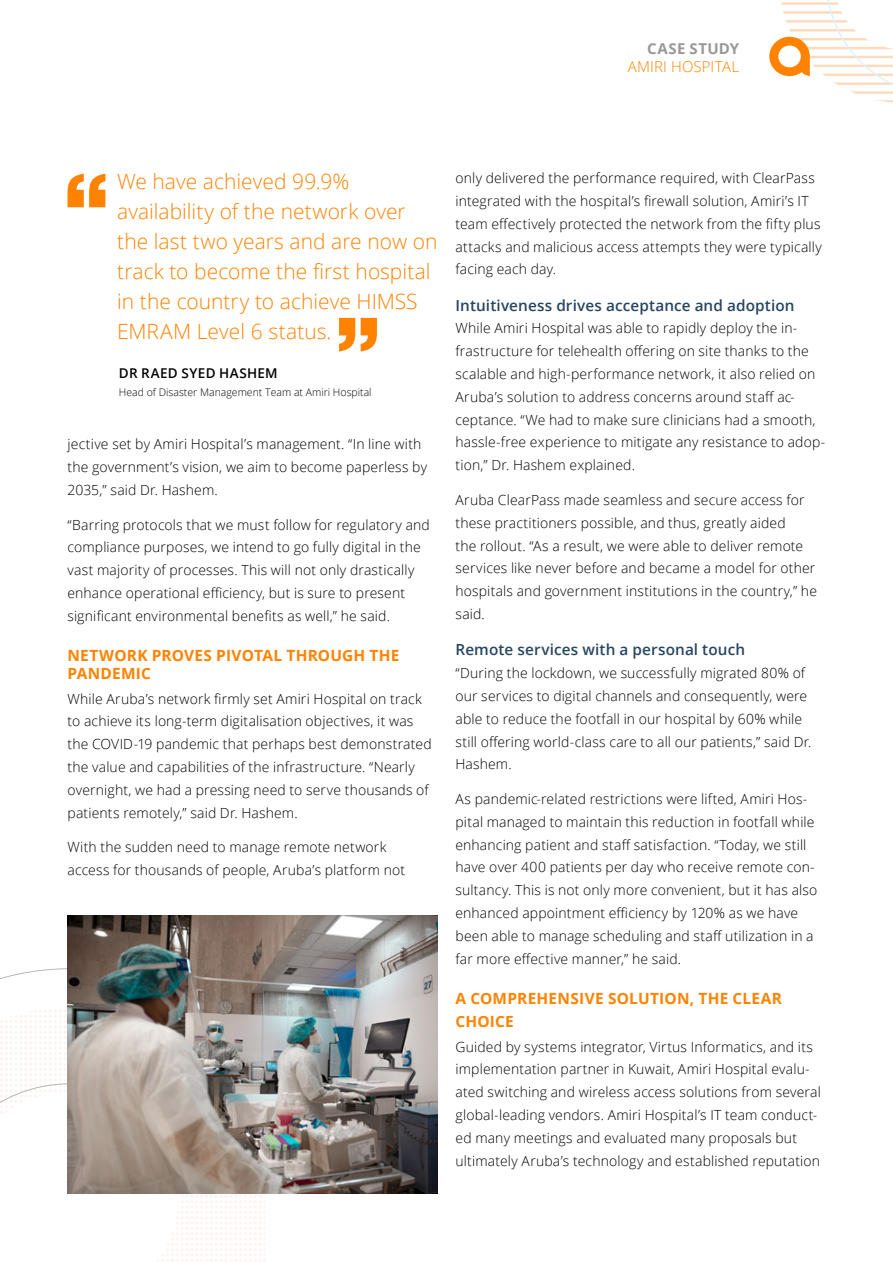
<style>
.page{position:relative;width:893px;height:1263px;background:#fff}
.page>*{position:absolute;margin:0;border:0;box-sizing:border-box;transform-origin:0 0}
.t1{font:300 21px/30px "Open Sans";color:#ff8300}
.t2{font:700 15.45px/22.8px "Open Sans";letter-spacing:.01em;color:#ff8300}
.t3{font:600 15.3px "Open Sans";letter-spacing:.01em;color:#274661}
.t4{font:300 15px "Open Sans";letter-spacing:.01em;color:#ff8300}
.t5{font:700 15px "Open Sans";letter-spacing:.02em;color:#999899}
.t6{font:300 13.95px/22.8px "Open Sans";letter-spacing:.01em;color:#000}
.t7{font:600 13.5px "Open Sans";letter-spacing:.025em;color:#000}
.t8{font:300 10.5px "Open Sans";color:#000}
</style>
<div class="page">
<svg style="left:769px;top:0;width:124px;height:103px"></svg>
<svg style="left:0;top:968px;width:333px;height:294px"></svg>
<svg style="left:67px;top:174px;width:38px;height:33px"></svg>
<svg style="left:339px;top:318px;width:38px;height:33px"></svg>
<img style="left:67px;top:915px;width:370px;height:278px">
<p class="t5" style="left:647px;top:38px;width:93px">CASE STUDY</p>
<p class="t4" style="left:628px;top:57px;width:113px">AMIRI HOSPITAL</p>
<h1 class="t1" style="left:117px;top:165px;width:322px">We have achieved 99.9% availability of the network over the last two years and are now on track to become the first hospital in the country to achieve HIMSS<br>EMRAM Level 6 status.</h1>
<p class="t7" style="left:119px;top:364px;width:160px">DR RAED SYED HASHEM</p>
<p class="t8" style="left:119px;top:385px;width:254px">Head of Disaster Management Team at Amiri Hospital</p>
<p class="t6" style="left:68px;top:432px;width:361px">jective set by Amiri Hospital’s management. “In line with the government’s vision, we aim to become paperless by<br>2035,” said Dr. Hashem.</p>
<p class="t6" style="left:68px;top:513px;width:364px">“Barring protocols that we must follow for regulatory and compliance purposes, we intend to go fully digital in the vast majority of processes. This will not only drastically enhance operational efficiency, but is sure to present significant environmental benefits as well,” he said.</p>
<p class="t2" style="left:68px;top:646px;width:333px;line-height:17.5px">NETWORK PROVES PIVOTAL THROUGH THE<br>PANDEMIC</p>
<p class="t6" style="left:68px;top:687px;width:366px">While Aruba’s network firmly set Amiri Hospital on track to achieve its long-term digitalisation objectives, it was the COVID-19 pandemic that perhaps best demonstrated the value and capabilities of the infrastructure. “Nearly overnight, we had a pressing need to serve thousands of patients remotely,” said Dr. Hashem.</p>
<p class="t6" style="left:68px;top:835px;width:339px">With the sudden need to manage remote network access for thousands of people, Aruba’s platform not</p>
<p class="t6" style="left:455px;top:166px;width:368px">only delivered the performance required, with ClearPass integrated with the hospital’s firewall solution, Amiri’s IT team effectively protected the network from the fifty plus attacks and malicious access attempts they were typically facing each day.</p>
<p class="t3" style="left:455px;top:295px;width:341px">Intuitiveness drives acceptance and adoption</p>
<p class="t6" style="left:455px;top:317px;width:371px">While Amiri Hospital was able to rapidly deploy the in&shy;frastructure for telehealth offering on site thanks to the scalable and high-performance network, it also relied on Aruba’s solution to address concerns around staff ac&shy;ceptance. “We had to make sure clinicians had a smooth, hassle-free experience to mitigate any resistance to adop&shy;tion,” Dr. Hashem explained.</p>
<p class="t6" style="left:455px;top:488px;width:363px">Aruba ClearPass made seamless and secure access for these practitioners possible, and thus, greatly aided<br>the rollout. “As a result, we were able to deliver remote services like never before and became a model for other hospitals and government institutions in the country,” he said.</p>
<p class="t3" style="left:455px;top:639px;width:291px">Remote services with a personal touch</p>
<p class="t6" style="left:455px;top:661px;width:358px">“During the lockdown, we successfully migrated 80% of our services to digital channels and consequently, were able to reduce the footfall in our hospital by 60% while still offering world-class care to all our patients,” said Dr.<br>Hashem.</p>
<p class="t6" style="left:455px;top:787px;width:363px">As pandemic-related restrictions were lifted, Amiri Hos&shy;pital managed to maintain this reduction in footfall while enhancing patient and staff satisfaction. “Today, we still have over 400 patients per day who receive remote con&shy;sultancy. This is not only more convenient, but it has also enhanced appointment efficiency by 120% as we have been able to manage scheduling and staff utilization in a far more effective manner,” he said.</p>
<p class="t2" style="left:455px;top:986px;width:328px">A COMPREHENSIVE SOLUTION, THE CLEAR<br>CHOICE</p>
<p class="t6" style="left:455px;top:1035px;width:367px">Guided by systems integrator, Virtus Informatics, and its implementation partner in Kuwait, Amiri Hospital evalu&shy;ated switching and wireless access solutions from several global-leading vendors. Amiri Hospital’s IT team conduct&shy;ed many meetings and evaluated many proposals but ultimately Aruba’s technology and established reputation</p>
</div>
